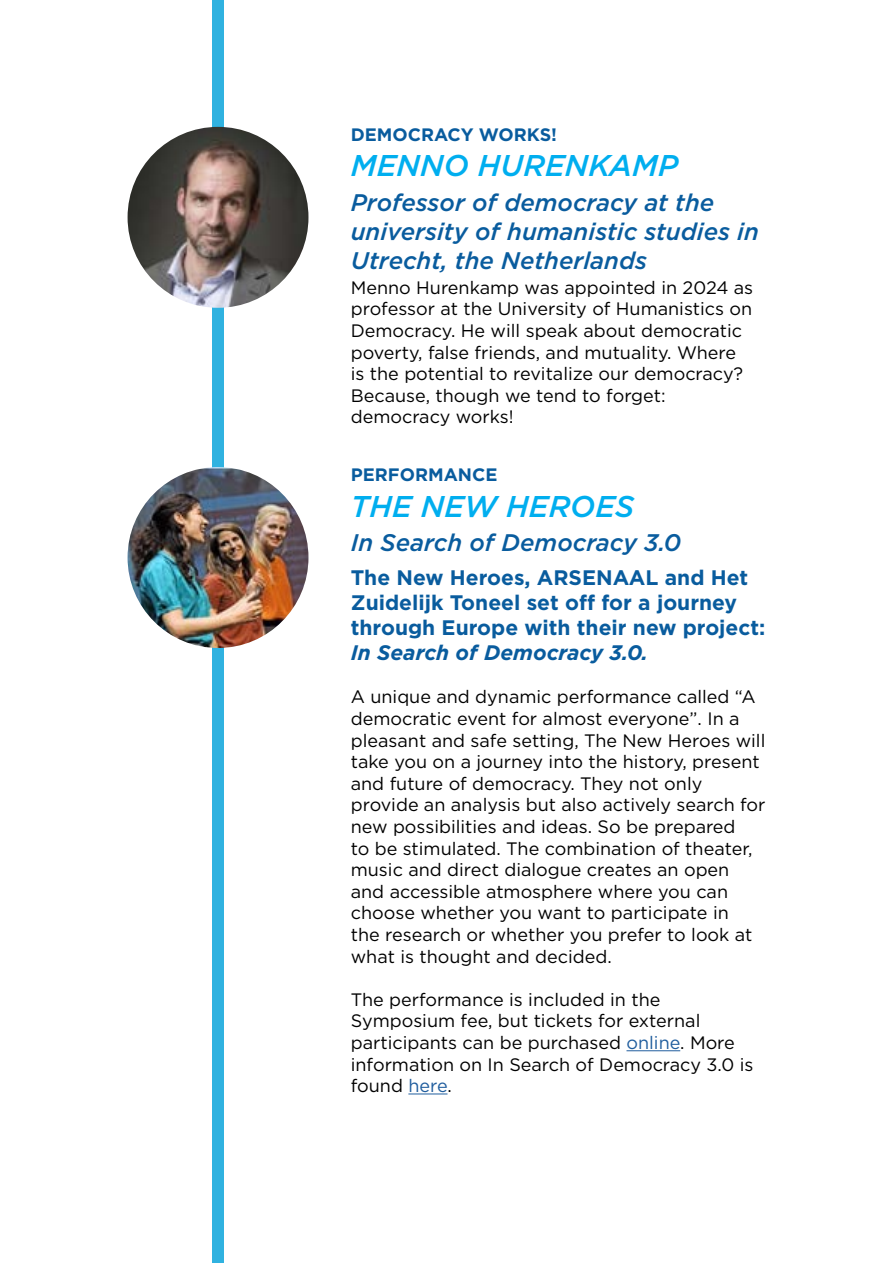
<style>
.page{position:relative;width:893px;height:1263px;background:#fff}
.page>*{position:absolute;margin:0;border:0;box-sizing:border-box;transform-origin:0 0}
.t1{font:italic 500 30px "Gotham";color:#00aeef}
.t2{font:italic 500 24px/28.8px "Gotham";color:#095c9e}
.t3{font:700 21px/25.2px "Gotham";color:#095c9e}
.t4{font:italic 700 21px "Gotham";color:#095c9e}
.t5{font:18px/21.6px "Gotham";color:#000}
.t6{font:700 18px "Gotham";color:#095c9e}
.s1{color:#215e9e}
</style>
<div class="page">
<div style="left:213px;top:0;width:11px;height:1263px;background:#30b2e0"></div>
<img style="left:128px;top:127px;width:180px;height:181px;border-radius:90px">
<img style="left:128px;top:467px;width:180px;height:181px;border-radius:90px">
<hr style="left:626px;top:1050px;width:54px;height:1px;background:#215e9e">
<hr style="left:408px;top:1093px;width:39px;height:1px;background:#215e9e">
<p class="t6" style="left:351px;top:123px;width:208px">DEMOCRACY WORKS!</p>
<h1 class="t1" style="left:351px;top:146px;width:329px">MENNO HURENKAMP</h1>
<h2 class="t2" style="left:351px;top:188px;width:410px">Professor of democracy at the university of humanistic studies in<br>Utrecht, the Netherlands</h2>
<p class="t5" style="left:351px;top:276px;width:404px">Menno Hurenkamp was appointed in 2024 as professor at the University of Humanistics on Democracy. He will speak about democratic poverty, false friends, and mutuality. Where is the potential to revitalize our democracy?<br>Because, though we tend to forget: democracy works!</p>
<p class="t6" style="left:351px;top:463px;width:148px">PERFORMANCE</p>
<h1 class="t1" style="left:351px;top:486px;width:285px">THE NEW HEROES</h1>
<h2 class="t2" style="left:351px;top:528px;width:332px">In Search of Democracy 3.0</h2>
<p class="t3" style="left:351px;top:564px;width:416px">The New Heroes, ARSENAAL and Het<br>Zuidelijk Toneel set off for a journey through Europe with their new project:</p>
<p class="t4" style="left:351px;top:639px;width:299px">In Search of Democracy 3.0.</p>
<p class="t5" style="left:351px;top:686px;width:416px">A unique and dynamic performance called “A democratic event for almost everyone”. In a pleasant and safe setting, The New Heroes will take you on a journey into the history, present and future of democracy. They not only provide an analysis but also actively search for new possibilities and ideas. So be prepared<br>to be stimulated. The combination of theater, music and direct dialogue creates an open and accessible atmosphere where you can choose whether you want to participate in<br>the research or whether you prefer to look at what is thought and decided.</p>
<p class="t5" style="left:351px;top:988px;width:404px">The performance is included in the Symposium fee, but tickets for external participants can be purchased <span class="s1">online</span>. More information on In Search of Democracy 3.0 is found <span class="s1">here</span>.</p>
</div>
